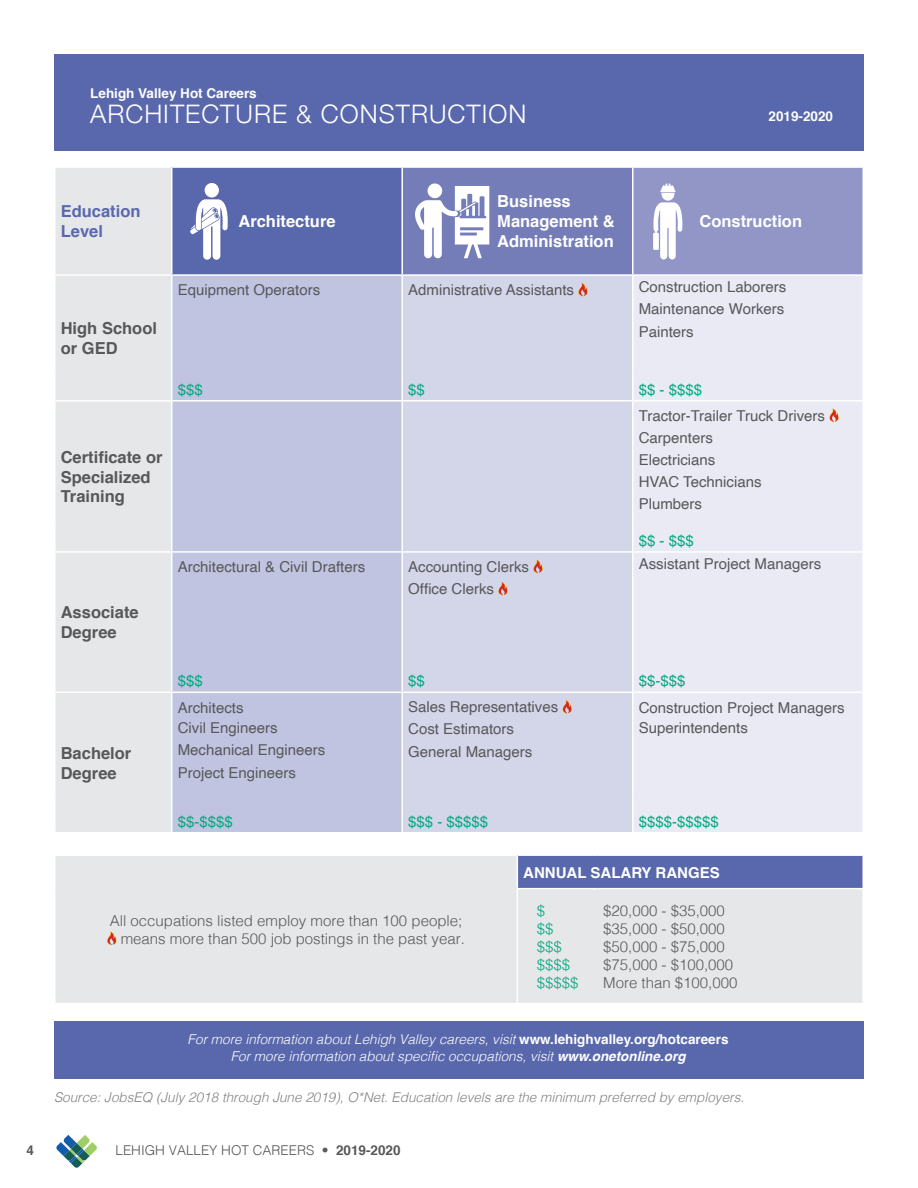
<style>
.page{position:relative;width:918px;height:1188px;background:#fff}
.page>*{position:absolute;margin:0;border:0;box-sizing:border-box;transform-origin:0 0}
.t1{font:300 25.5px "Helvetica Neue";letter-spacing:.04em;color:#fff}
.t2{font:700 16.5px/19.8px "Helvetica";color:#57585a}
.t3{font:700 16.5px "Helvetica";color:#fff}
.t4{font:700 16.5px/19.8px "Helvetica";color:#5968ac}
.t5{font:15px "Helvetica";color:#57585a}
.t6{font:300 15px "Helvetica";color:#57585a}
.t7{font:15px "Helvetica";color:#00a77e}
.t8{font:700 15px "Helvetica";color:#fff}
.t9{font:300 15px "Helvetica";color:#00a77e}
.t10{font:italic 300 13.5px "Helvetica";color:#fff}
.t11{font:italic 300 13.5px "Helvetica";color:#808285}
.t12{font:300 13.5px "Helvetica";color:#57585a}
.t13{font:700 13.5px "Helvetica";color:#fff}
.t14{font:700 13.5px "Helvetica";color:#57585a}
.s1{font-weight:700;font-style:normal}
.s2{font-weight:700}
</style>
<div class="page">
<svg style="left:56px;top:1135px;width:41px;height:33px"></svg>
<div style="left:54px;top:54px;width:810px;height:96px;background:#5968ac"></div>
<div style="left:56px;top:168px;width:115px;height:664px;background:#e6e7e9"></div>
<div style="left:172px;top:167px;width:230px;height:108px;background:#5968ac"></div>
<div style="left:402px;top:167px;width:231px;height:108px;background:#757db9"></div>
<div style="left:633px;top:167px;width:230px;height:108px;background:#9196c7"></div>
<div style="left:172px;top:276px;width:229px;height:556px;background:#c1c4e0"></div>
<div style="left:403px;top:276px;width:229px;height:556px;background:#d3d5e9"></div>
<div style="left:633px;top:276px;width:229px;height:556px;background:#e9eaf4"></div>
<hr style="left:172px;top:166px;width:230px;height:2px;background:#fff">
<hr style="left:402px;top:166px;width:231px;height:2px;background:#fff">
<hr style="left:401px;top:168px;width:2px;height:106px;background:#fff">
<hr style="left:633px;top:166px;width:231px;height:2px;background:#fff">
<hr style="left:632px;top:168px;width:1px;height:106px;background:#fff">
<hr style="left:862px;top:168px;width:2px;height:106px;background:#fff">
<hr style="left:54px;top:274px;width:118px;height:2px;background:#fff">
<hr style="left:172px;top:274px;width:230px;height:2px;background:#fff">
<hr style="left:402px;top:274px;width:231px;height:2px;background:#fff">
<hr style="left:633px;top:274px;width:231px;height:2px;background:#fff">
<hr style="left:54px;top:400px;width:118px;height:2px;background:#fff">
<hr style="left:172px;top:400px;width:230px;height:2px;background:#fff">
<hr style="left:402px;top:400px;width:231px;height:2px;background:#fff">
<hr style="left:633px;top:400px;width:231px;height:2px;background:#fff">
<hr style="left:54px;top:551px;width:118px;height:2px;background:#fff">
<hr style="left:172px;top:551px;width:230px;height:2px;background:#fff">
<hr style="left:402px;top:551px;width:231px;height:2px;background:#fff">
<hr style="left:633px;top:551px;width:231px;height:2px;background:#fff">
<hr style="left:54px;top:692px;width:118px;height:1px;background:#fff">
<hr style="left:172px;top:692px;width:230px;height:1px;background:#fff">
<hr style="left:402px;top:692px;width:231px;height:1px;background:#fff">
<hr style="left:633px;top:692px;width:231px;height:1px;background:#fff">
<svg style="left:578px;top:283px;width:13px;height:14px"></svg>
<svg style="left:829px;top:408px;width:13px;height:14px"></svg>
<svg style="left:533px;top:559px;width:13px;height:14px"></svg>
<svg style="left:498px;top:582px;width:13px;height:14px"></svg>
<svg style="left:562px;top:700px;width:13px;height:14px"></svg>
<div style="left:56px;top:856px;width:806px;height:147px;background:#e6e7e9"></div>
<div style="left:517px;top:855px;width:346px;height:34px;background:#5968ac"></div>
<hr style="left:517px;top:854px;width:80px;height:2px;background:#fff">
<hr style="left:597px;top:854px;width:267px;height:2px;background:#fff">
<hr style="left:517px;top:856px;width:1px;height:32px;background:#fff">
<hr style="left:517px;top:889px;width:1px;height:114px;background:#fff">
<hr style="left:862px;top:856px;width:2px;height:32px;background:#fff">
<hr style="left:517px;top:888px;width:80px;height:1px;background:#fff">
<hr style="left:597px;top:888px;width:267px;height:1px;background:#fff">
<svg style="left:107px;top:931px;width:13px;height:14px"></svg>
<svg style="left:190px;top:199px;width:38px;height:61px"></svg>
<div style="left:205px;top:183px;width:14px;height:15px;background:#fff;border-radius:50%"></div>
<svg style="left:415px;top:183px;width:74px;height:75px"></svg>
<svg style="left:653px;top:183px;width:29px;height:77px"></svg>
<div style="left:54px;top:1021px;width:810px;height:58px;background:#5968ac"></div>
<p class="t13" style="left:90px;top:82px;width:168px">Lehigh Valley Hot Careers</p>
<p class="t1" style="left:90px;top:94px;width:438px">ARCHITECTURE &amp; CONSTRUCTION</p>
<p class="t13" style="left:769px;top:105px;width:66px">2019-2020</p>
<p class="t4" style="left:61px;top:202px;width:81px">Education<br>Level</p>
<p class="t3" style="left:238px;top:208px;width:99px">Architecture</p>
<p class="t3" style="left:497px;top:188px;width:75px">Business</p>
<p class="t3" style="left:497px;top:208px;width:119px">Management &amp;</p>
<p class="t3" style="left:497px;top:228px;width:118px">Administration</p>
<p class="t3" style="left:699px;top:208px;width:104px">Construction</p>
<p class="t2" style="left:61px;top:319px;width:98px">High School or GED</p>
<p class="t2" style="left:61px;top:447px;width:103px">Certificate or</p>
<p class="t2" style="left:61px;top:467px;width:91px">Specialized</p>
<p class="t2" style="left:61px;top:487px;width:66px">Training</p>
<p class="t2" style="left:61px;top:603px;width:79px">Associate<br>Degree</p>
<p class="t2" style="left:61px;top:743px;width:72px">Bachelor</p>
<p class="t2" style="left:61px;top:763px;width:57px">Degree</p>
<p class="t5" style="left:178px;top:278px;width:144px">Equipment Operators</p>
<p class="t5" style="left:408px;top:278px;width:167px">Administrative Assistants</p>
<p class="t5" style="left:639px;top:275px;width:149px">Construction Laborers</p>
<p class="t5" style="left:639px;top:298px;width:147px">Maintenance Workers</p>
<p class="t5" style="left:639px;top:320px;width:57px">Painters</p>
<p class="t7" style="left:178px;top:378px;width:27px">$$$</p>
<p class="t7" style="left:408px;top:378px;width:18px">$$</p>
<p class="t7" style="left:639px;top:378px;width:65px">$$ - $$$$</p>
<p class="t5" style="left:178px;top:555px;width:189px">Architectural &amp; Civil Drafters</p>
<p class="t5" style="left:408px;top:555px;width:122px">Accounting Clerks</p>
<p class="t5" style="left:408px;top:577px;width:87px">Office Clerks</p>
<p class="t5" style="left:639px;top:404px;width:188px">Tractor-Trailer Truck Drivers</p>
<p class="t5" style="left:639px;top:426px;width:76px">Carpenters</p>
<p class="t5" style="left:639px;top:448px;width:78px">Electricians</p>
<p class="t5" style="left:639px;top:470px;width:124px">HVAC Technicians</p>
<p class="t5" style="left:639px;top:493px;width:65px">Plumbers</p>
<p class="t7" style="left:639px;top:529px;width:57px">$$ - $$$</p>
<p class="t5" style="left:639px;top:552px;width:184px">Assistant Project Managers</p>
<p class="t7" style="left:178px;top:669px;width:27px">$$$</p>
<p class="t7" style="left:408px;top:669px;width:18px">$$</p>
<p class="t7" style="left:639px;top:669px;width:48px">$$-$$$</p>
<p class="t5" style="left:178px;top:696px;width:67px">Architects</p>
<p class="t5" style="left:178px;top:716px;width:102px">Civil Engineers</p>
<p class="t5" style="left:178px;top:739px;width:149px">Mechanical Engineers</p>
<p class="t5" style="left:178px;top:761px;width:120px">Project Engineers</p>
<p class="t5" style="left:408px;top:695px;width:152px">Sales Representatives</p>
<p class="t5" style="left:408px;top:718px;width:107px">Cost Estimators</p>
<p class="t5" style="left:408px;top:740px;width:126px">General Managers</p>
<p class="t5" style="left:639px;top:696px;width:207px">Construction Project Managers</p>
<p class="t5" style="left:639px;top:716px;width:111px">Superintendents</p>
<p class="t7" style="left:178px;top:810px;width:57px">$$-$$$$</p>
<p class="t7" style="left:408px;top:810px;width:82px">$$$ - $$$$$</p>
<p class="t7" style="left:639px;top:810px;width:82px">$$$$-$$$$$</p>
<p class="t6" style="left:110px;top:908px;width:354px">All occupations listed employ more than 100 people;</p>
<p class="t6" style="left:121px;top:926px;width:346px">means more than 500 job postings in the past year.</p>
<p class="t8" style="left:523px;top:860px;width:198px">ANNUAL SALARY RANGES</p>
<p class="t9" style="left:537px;top:897px;width:10px">$</p>
<p class="t9" style="left:537px;top:915px;width:18px">$$</p>
<p class="t9" style="left:537px;top:933px;width:27px">$$$</p>
<p class="t9" style="left:537px;top:951px;width:35px">$$$$</p>
<p class="t9" style="left:537px;top:969px;width:43px">$$$$$</p>
<p class="t6" style="left:603px;top:897px;width:123px">$20,000 - $35,000</p>
<p class="t6" style="left:603px;top:915px;width:123px">$35,000 - $50,000</p>
<p class="t6" style="left:603px;top:933px;width:123px">$50,000 - $75,000</p>
<p class="t6" style="left:603px;top:951px;width:132px">$75,000 - $100,000</p>
<p class="t6" style="left:603px;top:969px;width:136px">More than $100,000</p>
<p class="t10" style="left:188px;top:1028px;width:542px">For more information about Lehigh Valley careers, visit <span class="s1">www.lehighvalley.org/hotcareers</span></p>
<p class="t10" style="left:231px;top:1045px;width:456px">For more information about specific occupations, visit <span class="s2">www.onetonline.org</span></p>
<p class="t11" style="left:54px;top:1085px;width:692px">Source: JobsEQ (July 2018 through June 2019), O*Net. Education levels are the minimum preferred by employers.</p>
<p class="t14" style="left:26px;top:1139px;width:9px">4</p>
<p class="t12" style="left:116px;top:1138px;width:287px">LEHIGH VALLEY HOT CAREERS • <span class="s2">2019-2020</span></p>
</div>
